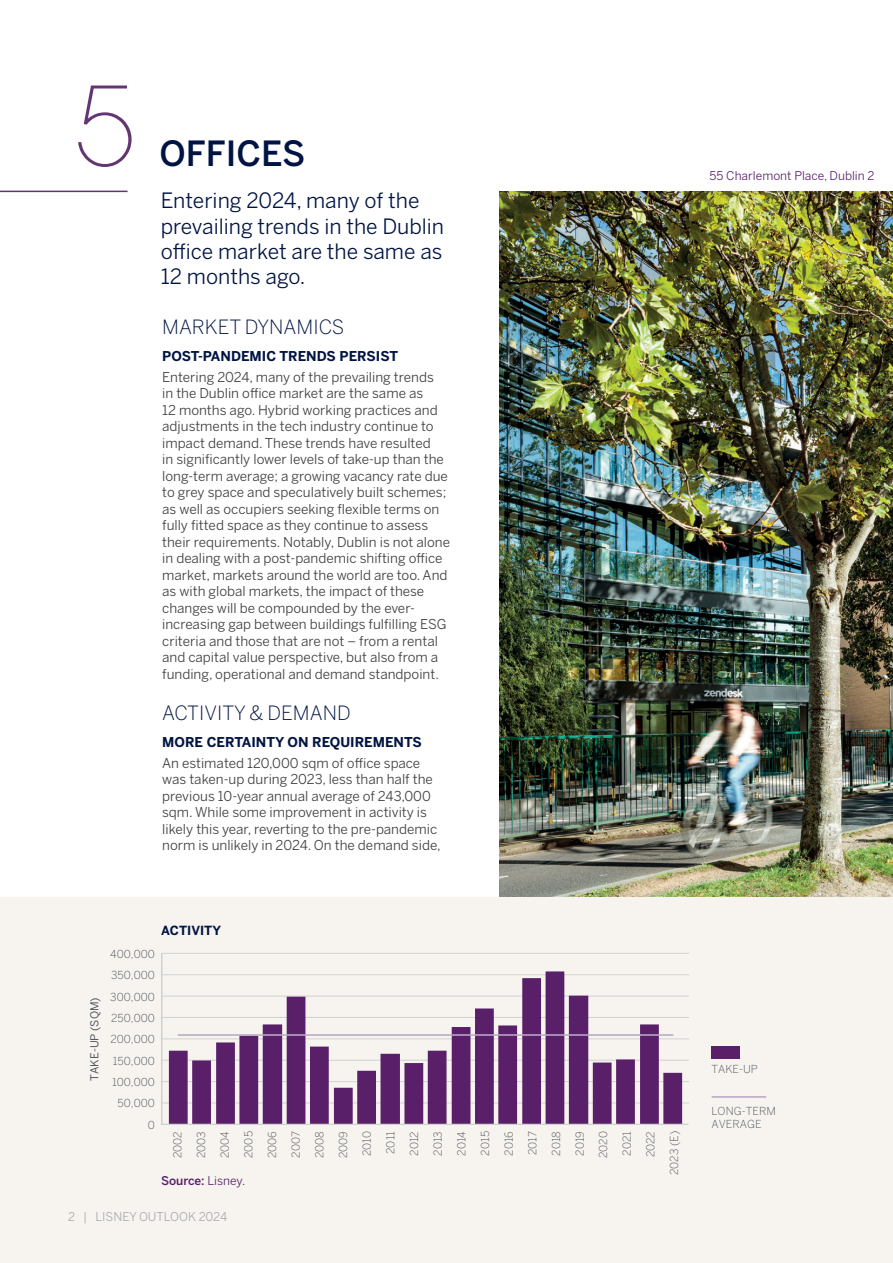
<style>
.page{position:relative;width:893px;height:1263px;background:#fff}
.page>*{position:absolute;margin:0;border:0;box-sizing:border-box;transform-origin:0 0}
.t1{font:120px "Avant Garde Ext Lit ITC";color:#633673}
.Navy_H1{font:500 34.5px "Benton Sans";color:#001443}
.Intro_Text{font:21px/25.2px "Benton Sans";color:#001443}
.Navy_Light_H2{font:300 19.5px "Benton Sans";color:#001443}
.Body_Copy{font:13.5px/16.5px "Benton Sans";color:#3e3e3f}
.Navy_Bold_H3{font:700 13.5px "Benton Sans";color:#001443}
.t2{font:700 12.6px "Benton Sans";color:#001443}
.t3{font:12px "Benton Sans";color:#592069}
.t4{font:12px "Benton Sans";color:#a8a9ad}
.t5{font:500 12px "Benton Sans";letter-spacing:-.005em;color:#592069}
.t6{font:300 10.95px/23.7px "Benton Sans";color:#52575f}
.t7{font:10.95px "Benton Sans";color:#52575f}
.s1{font-weight:400}
</style>
<div class="page">
<img style="left:500px;top:191px;width:393px;height:706px">
<hr style="left:0;top:191px;width:128px;height:1px;background:#633673">
<div style="left:0;top:897px;width:893px;height:366px;background:#f7f4ef"></div>
<div style="left:711px;top:1047px;width:29px;height:12px;background:#592069"></div>
<hr style="left:162px;top:996px;width:527px;height:1px;background:#d1d2d4">
<hr style="left:162px;top:1017px;width:527px;height:1px;background:#d1d2d4">
<hr style="left:162px;top:953px;width:527px;height:1px;background:#d1d2d4">
<hr style="left:162px;top:974px;width:527px;height:1px;background:#d1d2d4">
<hr style="left:162px;top:1038px;width:527px;height:1px;background:#d1d2d4">
<hr style="left:162px;top:1060px;width:527px;height:1px;background:#d1d2d4">
<hr style="left:162px;top:1081px;width:527px;height:1px;background:#d1d2d4">
<hr style="left:162px;top:1103px;width:527px;height:1px;background:#d1d2d4">
<hr style="left:161px;top:953px;width:2px;height:171px;background:#d1d2d4">
<hr style="left:712px;top:1096px;width:54px;height:2px;background:#b9a8c4">
<hr style="left:161px;top:1124px;width:527px;height:1px;background:#d1d2d4">
<svg style="left:169px;top:971px;width:513px;height:153px"></svg>
<hr style="left:178px;top:1034px;width:495px;height:2px;background:#b9a8c4">
<p class="t1" style="left:76px;top:59px;width:61px">5</p>
<p class="Navy_H1" style="left:160px;top:133px;width:147px">OFFICES</p>
<p class="Intro_Text" style="left:161px;top:188px;width:285px">Entering 2024, many of the prevailing trends in the Dublin office market are the same as<br>12 months ago.</p>
<p class="Navy_Light_H2" style="left:162px;top:315px;width:184px">MARKET DYNAMICS</p>
<p class="Navy_Bold_H3" style="left:162px;top:348px;width:237px">POST-PANDEMIC TRENDS PERSIST</p>
<p class="Body_Copy" style="left:162px;top:368px;width:289px">Entering 2024, many of the prevailing trends<br>in the Dublin office market are the same as<br>12 months ago. Hybrid working practices and adjustments in the tech industry continue to impact demand. These trends have resulted<br>in significantly lower levels of take-up than the long-term average; a growing vacancy rate due to grey space and speculatively built schemes; as well as occupiers seeking flexible terms on fully fitted space as they continue to assess their requirements. Notably, Dublin is not alone in dealing with a post-pandemic shifting office market, markets around the world are too. And as with global markets, the impact of these changes will be compounded by the ever&shy;increasing gap between buildings fulfilling ESG criteria and those that are not – from a rental and capital value perspective, but also from a funding, operational and demand standpoint.</p>
<p class="Navy_Light_H2" style="left:162px;top:702px;width:190px">ACTIVITY &amp; DEMAND</p>
<p class="Navy_Bold_H3" style="left:162px;top:734px;width:261px">MORE CERTAINTY ON REQUIREMENTS</p>
<p class="Body_Copy" style="left:162px;top:754px;width:280px">An estimated 120,000 sqm of office space was taken-up during 2023, less than half the previous 10-year annual average of 243,000 sqm. While some improvement in activity is likely this year, reverting to the pre-pandemic norm is unlikely in 2024. On the demand side,</p>
<p class="t2" style="left:161px;top:922px;width:61px">ACTIVITY</p>
<p class="t7" style="left:88px;top:1081px;width:85px;rotate:-90deg">TAKE-UP (SQM)</p>
<p class="t6" style="left:110px;top:942px;width:46px">400,000</p>
<p class="t6" style="left:111px;top:963px;width:45px">350,000</p>
<p class="t6" style="left:110px;top:1007px;width:46px;line-height:21.3px">250,000<br>200,000</p>
<p class="t6" style="left:110px;top:985px;width:46px">300,000</p>
<p class="t6" style="left:113px;top:1049px;width:44px">150,000</p>
<p class="t6" style="left:112px;top:1070px;width:44px">100,000</p>
<p class="t6" style="left:117px;top:1091px;width:39px">50,000</p>
<p class="t6" style="left:148px;top:1113px;width:9px">0</p>
<p class="t6" style="left:166px;top:1175px;width:45px;text-align:right;rotate:-90deg">2002<br>2003<br>2004<br>2005<br>2006<br>2007<br>2008<br>2009<br>2010<br>2011<br>2012<br>2013<br>2014<br>2015<br>2016<br>2017<br>2018<br>2019<br>2020<br>2021<br>2022<br>2023 (E)</p>
<p class="t5" style="left:161px;top:1174px;width:86px">Source: <span class="s1">Lisney.</span></p>
<p class="t4" style="left:68px;top:1209px;width:161px">2 | LISNEY OUTLOOK 2024</p>
<p class="t3" style="left:710px;top:169px;width:166px">55 Charlemont Place, Dublin 2</p>
<p class="t6" style="left:711px;top:1057px;width:48px">TAKE-UP</p>
<p class="t6" style="left:711px;top:1105px;width:66px;line-height:12.6px">LONG-TERM<br>AVERAGE</p>
</div>
